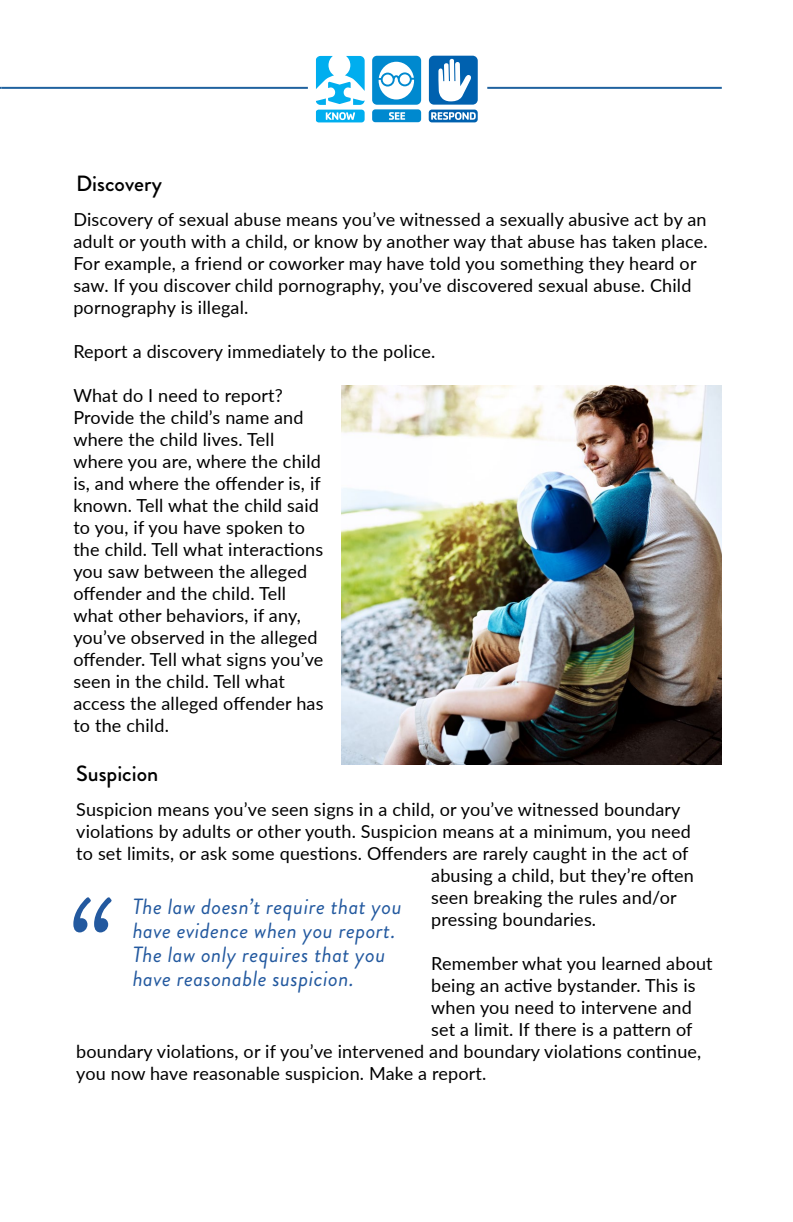
<style>
.page{position:relative;width:793px;height:1222px;background:#fff}
.page>*{position:absolute;margin:0;border:0;box-sizing:border-box;transform-origin:0 0}
.t1{font:italic 124.8px "Brandon Grotesque";color:#23599f}
.t2{font:italic 22px/24px "Brandon Grotesque";letter-spacing:.02em;color:#23599f}
.t3{font:500 22px "Brandon Grotesque";color:#000}
.t4{font:18px/22px "Lato";letter-spacing:.01em;color:#000}
</style>
<div class="page">
<hr style="left:1px;top:87px;width:720px;height:2px;background:#20629f">
<svg style="left:317px;top:55px;width:161px;height:68px"></svg>
<svg style="left:372px;top:56px;width:49px;height:66px"></svg>
<svg style="left:317px;top:56px;width:47px;height:66px"></svg>
<svg style="left:428px;top:56px;width:49px;height:66px"></svg>
<img style="left:341px;top:385px;width:380px;height:379px">
<p class="t3" style="left:76px;top:168px;width:87px">Discovery</p>
<p class="t4" style="left:73px;top:208px;width:635px">Discovery of sexual abuse means you’ve witnessed a sexually abusive act by an adult or youth with a child, or know by another way that abuse has taken place.<br>For example, a friend or coworker may have told you something they heard or saw. If you discover child pornography, you’ve discovered sexual abuse. Child pornography is illegal.</p>
<p class="t4" style="left:73px;top:340px;width:363px">Report a discovery immediately to the police.</p>
<p class="t4" style="left:73px;top:384px;width:251px">What do I need to report?<br>Provide the child’s name and where the child lives. Tell where you are, where the child is, and where the offender is, if known. Tell what the child said to you, if you have spoken to the child. Tell what interactions you saw between the alleged offender and the child. Tell what other behaviors, if any, you’ve observed in the alleged offender. Tell what signs you’ve seen in the child. Tell what access the alleged offender has to the child.</p>
<p class="t3" style="left:76px;top:758px;width:84px">Suspicion</p>
<p class="t4" style="left:76px;top:797px;width:605px">Suspicion means you’ve seen signs in a child, or you’ve witnessed boundary</p>
<p class="t4" style="left:76px;top:819px;width:616px">violations by adults or other youth. Suspicion means at a minimum, you need</p>
<p class="t4" style="left:76px;top:841px;width:613px">to set limits, or ask some questions. Offenders are rarely caught in the act of</p>
<p class="t4" style="left:431px;top:863px;width:264px">abusing a child, but they’re often</p>
<p class="t4" style="left:431px;top:885px;width:247px">seen breaking the rules and/or</p>
<p class="t4" style="left:431px;top:907px;width:166px">pressing boundaries.</p>
<p class="t4" style="left:431px;top:951px;width:283px">Remember what you learned about</p>
<p class="t4" style="left:431px;top:973px;width:266px">being an active bystander. This is</p>
<p class="t4" style="left:431px;top:995px;width:262px">when you need to intervene and</p>
<p class="t4" style="left:431px;top:1017px;width:263px">set a limit. If there is a pattern of</p>
<p class="t4" style="left:76px;top:1039px;width:626px">boundary violations, or if you’ve intervened and boundary violations continue,</p>
<p class="t4" style="left:76px;top:1061px;width:411px">you now have reasonable suspicion. Make a report.</p>
<h1 class="t1" style="left:65px;top:857px;width:47px">“</h1>
<p class="t2" style="left:133px;top:894px;width:270px">The law doesn’t require that you have evidence when you report.<br>The law only requires that you have reasonable suspicion.</p>
</div>
